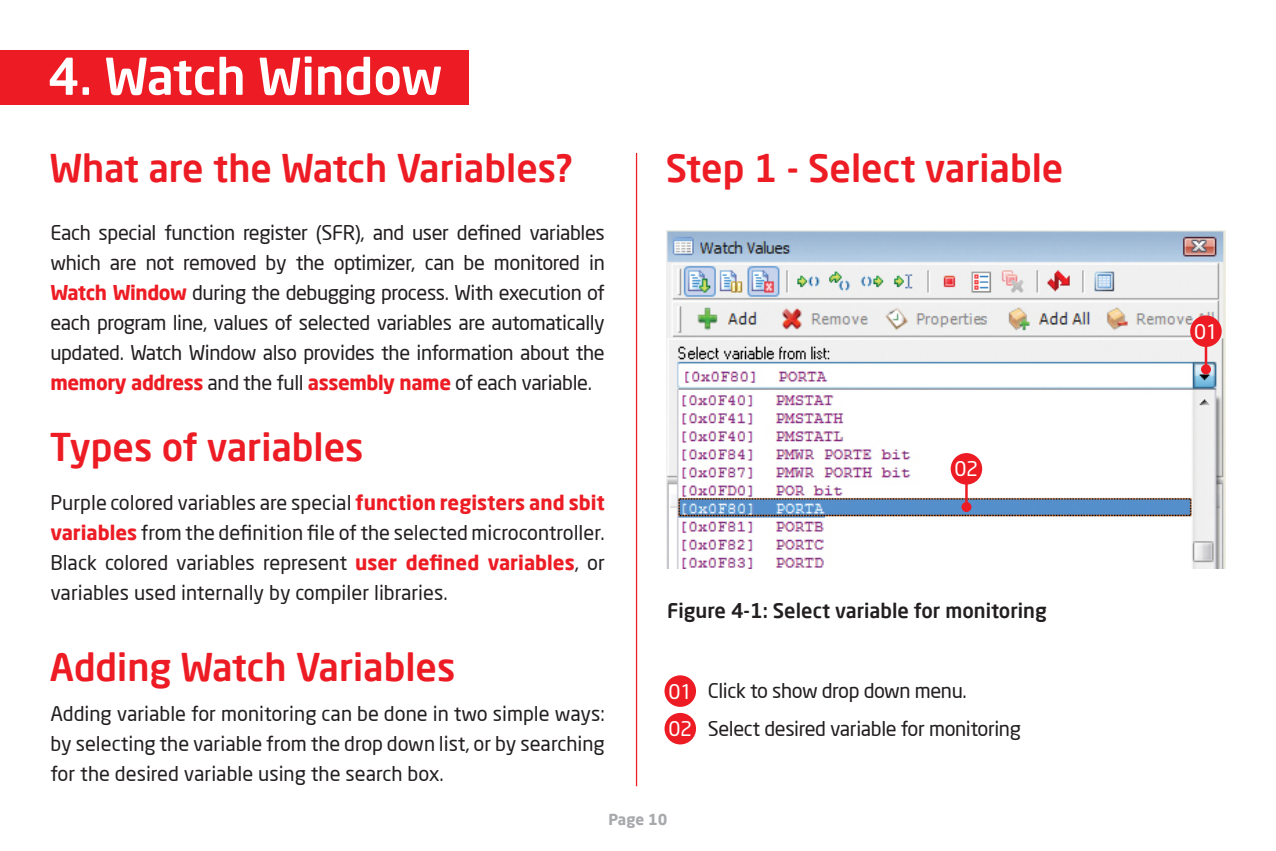
<style>
.page{position:relative;width:1276px;height:851px;background:#fff}
.page>*{position:absolute;margin:0;border:0;box-sizing:border-box;transform-origin:0 0}
.t1{font:500 50px "Neo Sans Pro";color:#fff}
.t2{font:500 37.5px "Neo Sans Pro";color:#ed1c24}
.t3{font:20px/30px "Neo Sans Pro";letter-spacing:-.02em;color:#231f20;text-align:justify}
.t4{font:500 20px "Neo Sans Pro";color:#231f20}
.t5{font:20px/37.5px "Neo Sans";letter-spacing:-.02em;color:#fff}
.t6{font:700 15px "Neo Sans Pro";color:#a7a9ac}
.s1{font-weight:700;color:#ed1c24}
</style>
<div class="page">
<img style="left:666px;top:231px;width:559px;height:337px">
<div style="left:664px;top:675px;width:32px;height:31px;background:#ed1c24;border-radius:50%"></div>
<div style="left:664px;top:712px;width:32px;height:32px;background:#ed1c24;border-radius:50%"></div>
<hr style="left:1204px;top:342px;width:3px;height:27px;background:#ed1c24">
<div style="left:1201px;top:364px;width:10px;height:10px;background:#ed1c24;border-radius:50%"></div>
<hr style="left:965px;top:480px;width:2px;height:27px;background:#ed1c24">
<div style="left:961px;top:502px;width:10px;height:10px;background:#ed1c24;border-radius:50%"></div>
<div style="left:1190px;top:315px;width:31px;height:32px;background:#ed1c24;border-radius:50%"></div>
<div style="left:950px;top:453px;width:32px;height:31px;background:#ed1c24;border-radius:50%"></div>
<div style="left:0;top:50px;width:468px;height:54px;background:#ed1c24"></div>
<hr style="left:636px;top:153px;width:1px;height:633px;background:#ed1c24">
<h1 class="t1" style="left:48px;top:45px;width:396px">4. Watch Window</h1>
<h2 class="t2" style="left:50px;top:145px;width:524px">What are the Watch Variables?</h2>
<h2 class="t2" style="left:666px;top:145px;width:399px">Step 1 - Select variable</h2>
<p class="t3" style="left:50px;top:217px;width:556px">Each special function register (SFR), and user defined variables which are not removed by the optimizer, can be monitored in <span class="s1">Watch Window</span> during the debugging process. With execution of each program line, values of selected variables are automatically updated. Watch Window also provides the information about the <span class="s1">memory address</span> and the full <span class="s1">assembly name</span> of each variable.</p>
<h2 class="t2" style="left:50px;top:423px;width:315px">Types of variables</h2>
<p class="t3" style="left:50px;top:487px;width:556px">Purple colored variables are special <span class="s1">function registers and sbit variables</span> from the definition file of the selected microcontroller.<br>Black colored variables represent <span class="s1">user defined variables</span>, or variables used internally by compiler libraries.</p>
<h2 class="t2" style="left:50px;top:643px;width:407px">Adding Watch Variables</h2>
<p class="t3" style="left:50px;top:697px;width:556px">Adding variable for monitoring can be done in two simple ways: by selecting the variable from the drop down list, or by searching for the desired variable using the search box.</p>
<p class="t5" style="left:954px;top:451px;width:25px">02</p>
<p class="t4" style="left:667px;top:597px;width:381px">Figure 4-1: Select variable for monitoring</p>
<p class="t5" style="left:668px;top:673px;width:25px">01<br>02</p>
<p class="t3" style="left:708px;top:672px;width:314px;line-height:37.5px">Click to show drop down menu.<br>Select desired variable for monitoring</p>
<p class="t6" style="left:608px;top:809px;width:60px">Page 10</p>
<p class="t5" style="left:1194px;top:313px;width:25px">01</p>
</div>
